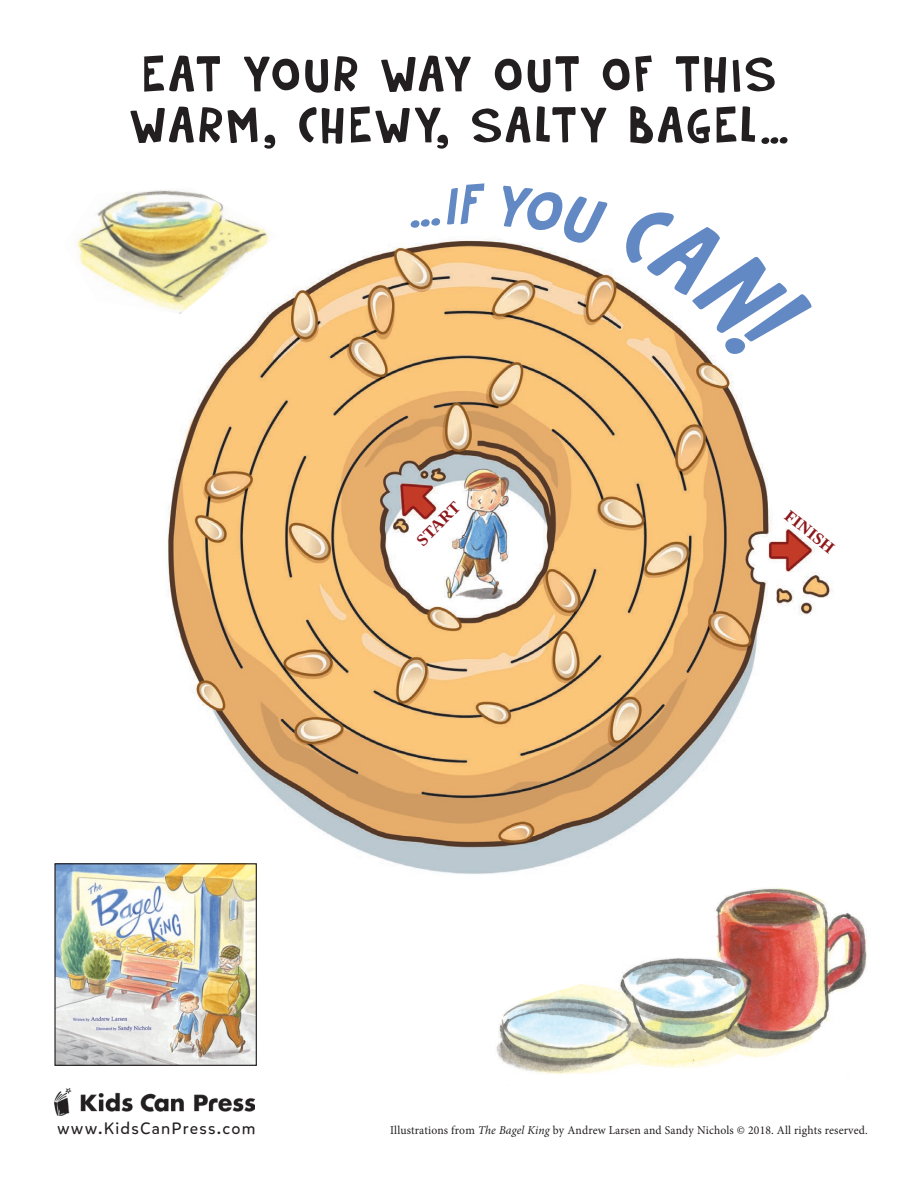
<style>
.page{position:relative;width:918px;height:1188px;background:#fff}
.page>*{position:absolute;margin:0;border:0;box-sizing:border-box;transform-origin:0 0}
.t1{font:55.5px/51px "Rumpelstiltskin";letter-spacing:.015em;color:#231f20}
.t2{font:16.5px "Mikado";letter-spacing:.075em;color:#231f20}
.dedication{font:700 16.5px "Liberation Serif";color:#8d181b}
.t3{font:12px "Minion Pro";letter-spacing:.01em;color:#231f20}
.s1{font-style:italic}
</style>
<div class="page">
<img style="left:167px;top:238px;width:666px;height:636px">
<img style="left:496px;top:887px;width:371px;height:187px">
<img style="left:77px;top:190px;width:202px;height:124px">
<img style="left:56px;top:865px;width:199px;height:199px">
<div style="left:54px;top:863px;width:203px;height:203px;border:1px solid #231f20"></div>
<img style="left:54px;top:1089px;width:200px;height:26px">
<svg style="left:492px;top:238px;width:117px;height:7px"></svg>
<svg style="left:615px;top:238px;width:198px;height:121px"></svg>
<p class="t1" style="left:128px;top:46px;width:663px">EAT YOUR WAY OUT OF THIS<br>WARM, CHEWY, SALTY BAGEL…</p>
<p class="dedication" style="left:412px;top:535px;width:56px;rotate:-45deg">START</p>
<p class="dedication" style="left:794px;top:505px;width:60px;rotate:39deg">FINISH</p>
<h2 class="t2" style="left:57px;top:1118px;width:200px">www.KidsCanPress.com</h2>
<p class="t3" style="left:390px;top:1122px;width:479px">Illustrations from <span class="s1">The Bagel King</span> by Andrew Larsen and Sandy Nichols © 2018. All rights reserved.</p>
</div>
